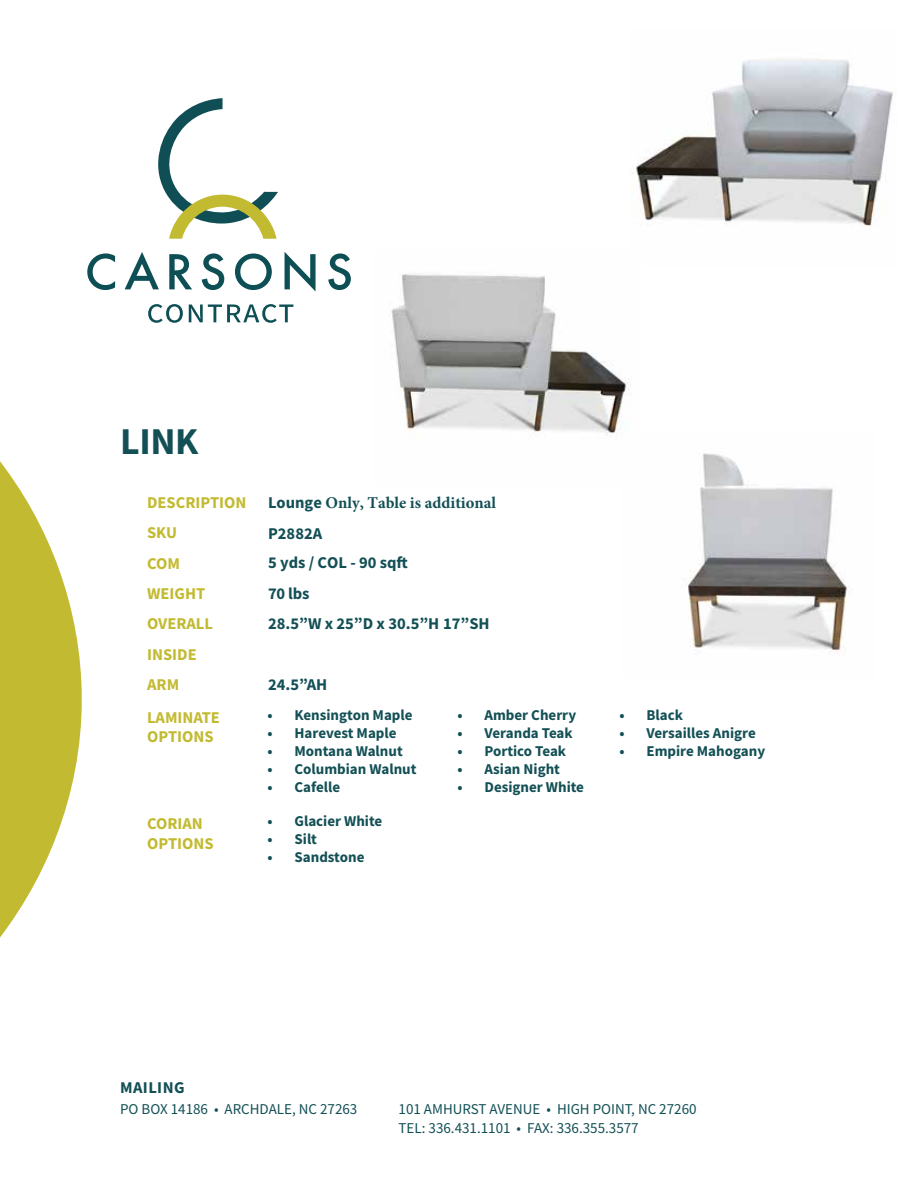
<style>
.page{position:relative;width:918px;height:1188px;background:#fff}
.page>*{position:absolute;margin:0;border:0;box-sizing:border-box;transform-origin:0 0}
.t1{font:700 37.95px "Source Sans Pro";color:#135055}
.t2{font:700 16.5px/30.3px "Source Sans Pro";color:#c2ba30}
.t3{font:700 16.5px/30.2px "Source Sans Pro";color:#135055}
.t4{font:700 16.5px "Minion Pro";color:#135055}
.t5{font:700 16.5px "Source Sans Pro";letter-spacing:.025em;color:#135055}
.t6{font:700 15px "Source Sans Pro";color:#135055}
.t7{font:15px/19.8px "Source Sans Pro";color:#135055}
.s1{font-family:"Source Sans Pro"}
</style>
<div class="page">
<svg style="left:0;top:461px;width:82px;height:477px;fill:#c2ba30"></svg>
<svg style="left:87px;top:253px;width:28px;height:37px"></svg>
<svg style="left:125px;top:252px;width:34px;height:37px"></svg>
<svg style="left:169px;top:254px;width:23px;height:35px"></svg>
<svg style="left:202px;top:253px;width:22px;height:37px"></svg>
<svg style="left:235px;top:254px;width:37px;height:36px"></svg>
<svg style="left:285px;top:252px;width:31px;height:40px"></svg>
<svg style="left:328px;top:253px;width:23px;height:37px"></svg>
<svg style="left:158px;top:98px;width:120px;height:141px"></svg>
<svg style="left:148px;top:304px;width:35px;height:19px"></svg>
<svg style="left:189px;top:304px;width:104px;height:19px"></svg>
<img style="left:631px;top:59px;width:262px;height:167px">
<img style="left:682px;top:453px;width:168px;height:202px">
<img style="left:391px;top:274px;width:240px;height:162px">
<h1 class="t1" style="left:120px;top:416px;width:80px">LINK</h1>
<p class="t2" style="left:147px;top:487px;width:101px">DESCRIPTION<br>SKU<br>COM<br>WEIGHT<br>OVERALL<br>INSIDE<br>ARM</p>
<p class="t4" style="left:268px;top:491px;width:230px"><span class="s1">Lounge</span> Only, Table is additional</p>
<p class="t3" style="left:268px;top:518px;width:223px">P2882A<br>5 yds / COL - 90 sqft<br>70 lbs<br>28.5”W x 25”D x 30.5”H 17”SH</p>
<p class="t3" style="left:268px;top:669px;width:61px">24.5”AH</p>
<p class="t2" style="left:147px;top:707px;width:74px;line-height:19.8px">LAMINATE<br>OPTIONS</p>
<p class="t6" style="left:268px;top:705px;width:147px">• Kensington Maple</p>
<p class="t6" style="left:268px;top:723px;width:131px">• Harevest Maple</p>
<p class="t6" style="left:268px;top:741px;width:137px">• Montana Walnut</p>
<p class="t6" style="left:268px;top:759px;width:150px">• Columbian Walnut</p>
<p class="t6" style="left:268px;top:777px;width:74px">• Cafelle</p>
<p class="t2" style="left:147px;top:813px;width:68px;line-height:19.8px">CORIAN<br>OPTIONS</p>
<p class="t6" style="left:268px;top:811px;width:116px">• Glacier White</p>
<p class="t6" style="left:268px;top:829px;width:51px">• Silt</p>
<p class="t6" style="left:268px;top:847px;width:98px">• Sandstone</p>
<p class="t6" style="left:458px;top:705px;width:120px">• Amber Cherry</p>
<p class="t6" style="left:458px;top:723px;width:117px">• Veranda Teak</p>
<p class="t6" style="left:458px;top:741px;width:110px">• Portico Teak</p>
<p class="t6" style="left:458px;top:759px;width:104px">• Asian Night</p>
<p class="t6" style="left:458px;top:777px;width:128px">• Designer White</p>
<p class="t6" style="left:620px;top:704px;width:65px">• Black</p>
<p class="t6" style="left:620px;top:722px;width:138px">• Versailles Anigre</p>
<p class="t6" style="left:620px;top:740px;width:147px">• Empire Mahogany</p>
<p class="t5" style="left:120px;top:1076px;width:66px">MAILING</p>
<p class="t7" style="left:120px;top:1099px;width:239px">PO BOX 14186 • ARCHDALE, NC 27263</p>
<p class="t7" style="left:399px;top:1099px;width:299px">101 AMHURST AVENUE • HIGH POINT, NC 27260<br>TEL: 336.431.1101 • FAX: 336.355.3577</p>
</div>
